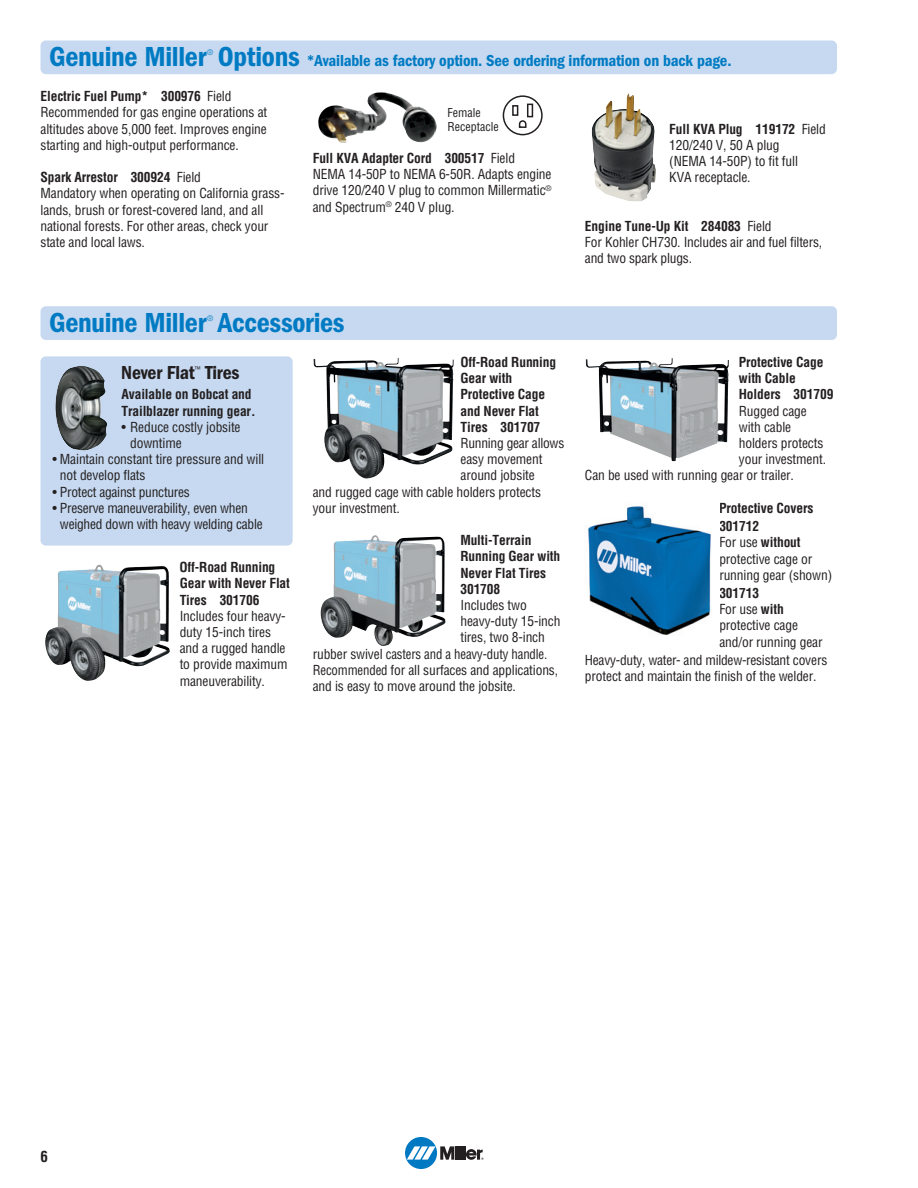
<style>
.page{position:relative;width:918px;height:1188px;background:#fff}
.page>*{position:absolute;margin:0;border:0;box-sizing:border-box;transform-origin:0 0}
.t1{font:28.5px "ITC Franklin Gothic Std Dm Cd";letter-spacing:-.01em;color:#007bc3}
.t2{font:19.5px "ITC Franklin Gothic Std Dm Cd";letter-spacing:-.01em;color:#231f20}
.t3{font:16.5px "ITC Franklin Gothic Std Dm Cd";letter-spacing:-.01em;color:#007bc3}
.t4{font:700 condensed 15px "Helvetica";color:#231f20}
.t5{font:condensed 13.5px/16.2px "Helvetica";letter-spacing:-.01em;color:#231f20}
.t6{font:700 condensed 13.5px/16.2px "Helvetica";letter-spacing:-.01em;color:#231f20}
.t7{font:condensed 13.5px "Helvetica";letter-spacing:-.01em;color:#231f20;scale:.95 1}
.t8{font:condensed 12px/14.4px "Helvetica";color:#231f20}
.t9{font:condensed 7.5px "Helvetica";color:#007bc3}
.t10{font:condensed 7.5px "Helvetica";color:#231f20}
.s1{font-size:28.5px}
.s2{font-weight:700}
</style>
<div class="page">
<div style="left:405px;top:1137px;width:32px;height:32px;background:#0079c2;border-radius:50%"></div>
<hr style="left:459px;top:1146px;width:3px;height:14px;background:#231f20">
<hr style="left:463px;top:1146px;width:3px;height:14px;background:#231f20">
<svg style="left:407px;top:1146px;width:51px;height:14px"></svg>
<svg style="left:466px;top:1149px;width:17px;height:11px"></svg>
<div style="left:40px;top:356px;width:253px;height:190px;background:#c6d9f0;border-radius:5px"></div>
<img style="left:318px;top:92px;width:119px;height:51px">
<img style="left:592px;top:93px;width:64px;height:109px">
<div style="left:40px;top:40px;width:797px;height:34px;background:#c6d9f0;border-radius:5px"></div>
<div style="left:40px;top:306px;width:797px;height:34px;background:#c6d9f0;border-radius:5px"></div>
<img style="left:586px;top:358px;width:143px;height:103px">
<img style="left:321px;top:535px;width:125px;height:111px">
<img style="left:53px;top:564px;width:117px;height:117px">
<img style="left:588px;top:506px;width:123px;height:129px">
<img style="left:313px;top:358px;width:141px;height:121px">
<img style="left:55px;top:380px;width:52px;height:71px">
<div style="left:503px;top:95px;width:40px;height:40px;border:2px solid #231f20;border-radius:50%"></div>
<div style="left:512px;top:105px;width:6px;height:11px;border:2px solid #231f20"></div>
<div style="left:527px;top:104px;width:6px;height:13px;border:2px solid #231f20"></div>
<svg style="left:518px;top:120px;width:9px;height:8px"></svg>
<p class="t1" style="left:49px;top:47px;width:159px">Genuine Miller</p>
<p class="t9" style="left:207px;top:50px;width:7px">®</p>
<p class="t3" style="left:218px;top:55px;width:515px"><span class="s1">Options</span> *Available as factory option. See ordering information on back page.</p>
<p class="t5" style="left:40px;top:89px;width:228px"><span class="s2">Electric Fuel Pump* 300976</span> Field Recommended for gas engine operations at altitudes above 5,000 feet. Improves engine starting and high-output performance.</p>
<p class="t5" style="left:40px;top:170px;width:246px"><span class="s2">Spark Arrestor 300924</span> Field<br>Mandatory when operating on California grass - lands, brush or forest-covered land, and all national forests. For other areas, check your state and local laws.</p>
<p class="t8" style="left:448px;top:106px;width:53px">Female<br>Receptacle</p>
<p class="t5" style="left:313px;top:151px;width:240px"><span class="s2">Full KVA Adapter Cord 300517</span> Field<br>NEMA 14-50P to NEMA 6-50R. Adapts engine drive 120/240 V plug to common Millermatic<sup>® </sup>and Spectrum<sup>®</sup> 240 V plug.</p>
<p class="t1" style="left:49px;top:313px;width:297px">Genuine Miller Accessories</p>
<p class="t9" style="left:207px;top:315px;width:7px">®</p>
<p class="t2" style="left:121px;top:366px;width:75px">Never Flat</p>
<p class="t10" style="left:195px;top:366px;width:7px">™</p>
<p class="t2" style="left:205px;top:366px;width:36px">Tires</p>
<p class="t6" style="left:122px;top:387px;width:136px">Available on Bobcat and<br>Trailblazer running gear.</p>
<p class="t5" style="left:130px;top:420px;width:112px;text-indent:-9px">• Reduce costly jobsite downtime</p>
<p class="t5" style="left:60px;top:452px;width:206px;text-indent:-8px">• Maintain constant tire pressure and will not develop flats</p>
<p class="t5" style="left:52px;top:485px;width:139px">• Protect against punctures</p>
<p class="t5" style="left:60px;top:501px;width:204px;text-indent:-8px">• Preserve maneuverability, even when weighed down with heavy welding cable</p>
<p class="t5" style="left:180px;top:560px;width:112px"><span class="s2">Off-Road Running<br>Gear with Never Flat<br>Tires 301706<br></span>Includes four heavy&shy;duty 15-inch tires and a rugged handle to provide maximum maneuverability.</p>
<p class="t6" style="left:460px;top:355px;width:97px">Off-Road Running</p>
<p class="t6" style="left:461px;top:371px;width:53px">Gear with</p>
<p class="t6" style="left:461px;top:387px;width:86px">Protective Cage</p>
<p class="t6" style="left:461px;top:404px;width:80px">and Never Flat</p>
<p class="t6" style="left:461px;top:420px;width:81px">Tires 301707</p>
<p class="t5" style="left:461px;top:436px;width:105px">Running gear allows</p>
<p class="t5" style="left:461px;top:452px;width:83px">easy movement</p>
<p class="t5" style="left:461px;top:468px;width:76px">around jobsite</p>
<p class="t5" style="left:313px;top:485px;width:230px">and rugged cage with cable holders protects</p>
<p class="t5" style="left:313px;top:501px;width:89px">your investment.</p>
<p class="t6" style="left:460px;top:533px;width:73px">Multi-Terrain</p>
<p class="t6" style="left:460px;top:549px;width:101px">Running Gear with</p>
<p class="t6" style="left:460px;top:566px;width:87px">Never Flat Tires</p>
<p class="t6" style="left:460px;top:582px;width:41px">301708</p>
<p class="t5" style="left:460px;top:598px;width:68px">Includes two</p>
<p class="t5" style="left:460px;top:614px;width:102px">heavy-duty 15-inch</p>
<p class="t5" style="left:460px;top:630px;width:86px">tires, two 8-inch</p>
<p class="t5" style="left:313px;top:647px;width:236px">rubber swivel casters and a heavy-duty handle.</p>
<p class="t7" style="left:313px;top:665px;width:260px">Recommended for all surfaces and applications,</p>
<p class="t5" style="left:313px;top:679px;width:205px">and is easy to move around the jobsite.</p>
<p class="t5" style="left:669px;top:122px;width:158px"><span class="s2">Full KVA Plug 119172</span> Field<br>120/240 V, 50 A plug<br>(NEMA 14-50P) to fit full<br>KVA receptacle.</p>
<p class="t5" style="left:585px;top:219px;width:239px"><span class="s2">Engine Tune-Up Kit 284083</span> Field<br>For Kohler CH730. Includes air and fuel filters, and two spark plugs.</p>
<p class="t6" style="left:739px;top:355px;width:86px">Protective Cage</p>
<p class="t6" style="left:739px;top:371px;width:58px">with Cable</p>
<p class="t6" style="left:739px;top:387px;width:96px">Holders 301709</p>
<p class="t5" style="left:739px;top:404px;width:69px">Rugged cage</p>
<p class="t5" style="left:739px;top:420px;width:54px">with cable</p>
<p class="t5" style="left:739px;top:436px;width:86px">holders protects</p>
<p class="t5" style="left:739px;top:452px;width:89px">your investment.</p>
<p class="t5" style="left:585px;top:468px;width:211px">Can be used with running gear or trailer.</p>
<p class="t6" style="left:719px;top:501px;width:96px">Protective Covers</p>
<p class="t5" style="left:719px;top:519px;width:114px"><span class="s2">301712<br></span>For use <span class="s2">without </span>protective cage or running gear (shown)</p>
<p class="t5" style="left:719px;top:586px;width:105px"><span class="s2">301713<br></span>For use <span class="s2">with </span>protective cage and/or running gear</p>
<p class="t5" style="left:585px;top:653px;width:244px">Heavy-duty, water- and mildew-resistant covers protect and maintain the finish of the welder.</p>
<p class="t4" style="left:40px;top:1151px;width:9px">6</p>
</div>
